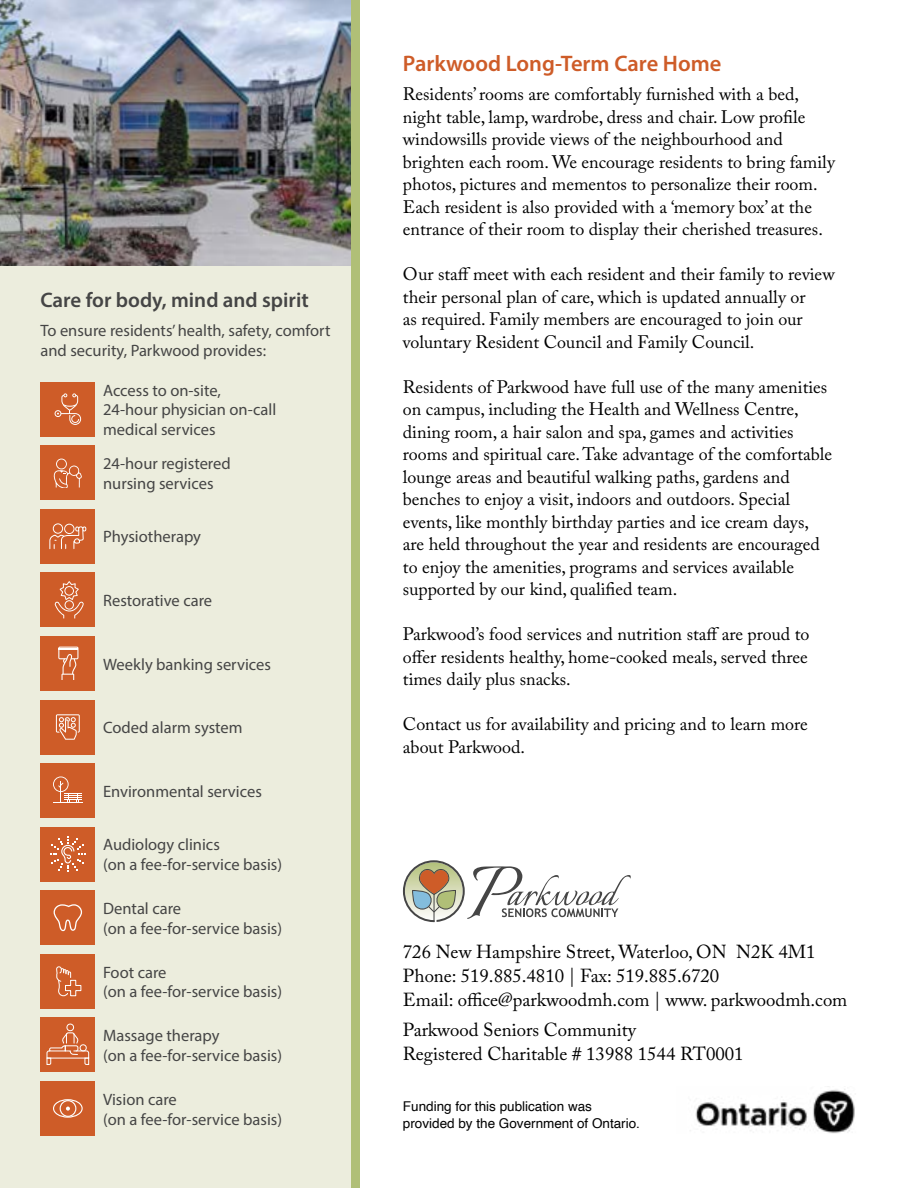
<style>
.page{position:relative;width:918px;height:1188px;background:#fff}
.page>*{position:absolute;margin:0;border:0;box-sizing:border-box;transform-origin:0 0}
.t1{font:600 22.5px "Myriad Pro";color:#ce5c28}
.t2{font:600 21px "Myriad Pro";color:#454545}
.t3{font:18.75px/24px "Adobe Caslon Pro";color:#000}
.t4{font:18px/22.5px "Adobe Caslon Pro";color:#000}
.t5{font:16.5px/19.8px "Myriad Pro";color:#454545}
.t6{font:13.5px/16.5px "Helvetica";color:#000}
</style>
<div class="page">
<div style="left:0;top:0;width:351px;height:1188px;background:#eceddd"></div>
<div style="left:40px;top:636px;width:55px;height:55px;background:#ce5c28"></div>
<svg style="left:58px;top:647px;width:20px;height:33px"></svg>
<div style="left:40px;top:509px;width:55px;height:55px;background:#ce5c28"></div>
<svg style="left:49px;top:523px;width:37px;height:26px"></svg>
<div style="left:40px;top:445px;width:55px;height:55px;background:#ce5c28"></div>
<svg style="left:54px;top:459px;width:28px;height:29px"></svg>
<div style="left:40px;top:573px;width:55px;height:54px;background:#ce5c28"></div>
<svg style="left:54px;top:581px;width:30px;height:37px"></svg>
<div style="left:40px;top:827px;width:55px;height:54px;background:#ce5c28"></div>
<svg style="left:50px;top:837px;width:35px;height:35px"></svg>
<div style="left:40px;top:1018px;width:55px;height:54px;background:#ce5c28"></div>
<svg style="left:46px;top:1024px;width:43px;height:41px"></svg>
<div style="left:40px;top:954px;width:55px;height:55px;background:#ce5c28"></div>
<svg style="left:56px;top:966px;width:26px;height:31px"></svg>
<div style="left:40px;top:890px;width:55px;height:55px;background:#ce5c28"></div>
<svg style="left:54px;top:904px;width:28px;height:27px"></svg>
<div style="left:40px;top:1081px;width:55px;height:55px;background:#ce5c28"></div>
<div style="left:60px;top:1100px;width:16px;height:17px;border:1px solid #fff;border-radius:50%"></div>
<svg style="left:66px;top:1107px;width:4px;height:4px"></svg>
<div style="left:53px;top:1099px;width:30px;height:19px;border:1px solid #fff;border-radius:50%"></div>
<div style="left:40px;top:763px;width:55px;height:55px;background:#ce5c28"></div>
<svg style="left:53px;top:776px;width:29px;height:27px"></svg>
<div style="left:40px;top:700px;width:55px;height:54px;background:#ce5c28"></div>
<svg style="left:56px;top:714px;width:24px;height:26px"></svg>
<img style="left:0;top:0;width:351px;height:265px">
<div style="left:351px;top:0;width:9px;height:1188px;background:#b0bf77"></div>
<div style="left:40px;top:382px;width:55px;height:55px;background:#ce5c28"></div>
<svg style="left:55px;top:393px;width:26px;height:32px"></svg>
<svg style="left:403px;top:860px;width:228px;height:62px"></svg>
<img style="left:695px;top:1086px;width:160px;height:48px">
<p class="t2" style="left:40px;top:287px;width:270px">Care for body, mind and spirit</p>
<p class="t5" style="left:40px;top:321px;width:291px">To ensure residents’ health, safety, comfort and security, Parkwood provides:</p>
<p class="t5" style="left:103px;top:380px;width:175px">Access to on-site,<br>24-hour physician on-call medical services</p>
<p class="t5" style="left:103px;top:453px;width:129px">24-hour registered nursing services</p>
<p class="t5" style="left:103px;top:527px;width:99px">Physiotherapy</p>
<p class="t5" style="left:103px;top:590px;width:111px">Restorative care</p>
<p class="t5" style="left:103px;top:654px;width:169px">Weekly banking services</p>
<p class="t5" style="left:103px;top:718px;width:141px">Coded alarm system</p>
<p class="t5" style="left:103px;top:781px;width:160px">Environmental services</p>
<p class="t5" style="left:103px;top:835px;width:180px">Audiology clinics<br>(on a fee-for-service basis)</p>
<p class="t5" style="left:103px;top:898px;width:180px">Dental care<br>(on a fee-for-service basis)</p>
<p class="t5" style="left:103px;top:962px;width:180px">Foot care<br>(on a fee-for-service basis)</p>
<p class="t5" style="left:103px;top:1025px;width:180px">Massage therapy<br>(on a fee-for-service basis)</p>
<p class="t5" style="left:103px;top:1089px;width:180px">Vision care<br>(on a fee-for-service basis)</p>
<p class="t1" style="left:403px;top:49px;width:320px">Parkwood Long-Term Care Home</p>
<p class="t4" style="left:403px;top:83px;width:434px">Residents’ rooms are comfortably furnished with a bed, night table, lamp, wardrobe, dress and chair. Low profile windowsills provide views of the neighbourhood and brighten each room. We encourage residents to bring family photos, pictures and mementos to personalize their room.<br>Each resident is also provided with a ‘memory box’ at the entrance of their room to display their cherished treasures.</p>
<p class="t4" style="left:403px;top:263px;width:433px">Our staff meet with each resident and their family to review their personal plan of care, which is updated annually or<br>as required. Family members are encouraged to join our voluntary Resident Council and Family Council.</p>
<p class="t4" style="left:403px;top:375px;width:431px">Residents of Parkwood have full use of the many amenities on campus, including the Health and Wellness Centre, dining room, a hair salon and spa, games and activities rooms and spiritual care. Take advantage of the comfortable lounge areas and beautiful walking paths, gardens and benches to enjoy a visit, indoors and outdoors. Special events, like monthly birthday parties and ice cream days, are held throughout the year and residents are encouraged to enjoy the amenities, programs and services available supported by our kind, qualified team.</p>
<p class="t4" style="left:403px;top:623px;width:408px;text-align:justify">Parkwood’s food services and nutrition staff are proud to offer residents healthy, home-cooked meals, served three times daily plus snacks.</p>
<p class="t4" style="left:403px;top:713px;width:406px">Contact us for availability and pricing and to learn more about Parkwood.</p>
<p class="t3" style="left:403px;top:939px;width:446px">726 New Hampshire Street, Waterloo, ON N2K 4M1<br>Phone: 519.885.4810 | Fax: 519.885.6720<br>Email: office@parkwoodmh.com | www. parkwoodmh.com</p>
<p class="t3" style="left:403px;top:1018px;width:342px">Parkwood Seniors Community<br>Registered Charitable # 13988 1544 RT0001</p>
<p class="t6" style="left:403px;top:1099px;width:239px">Funding for this publication was provided by the Government of Ontario.</p>
</div>
